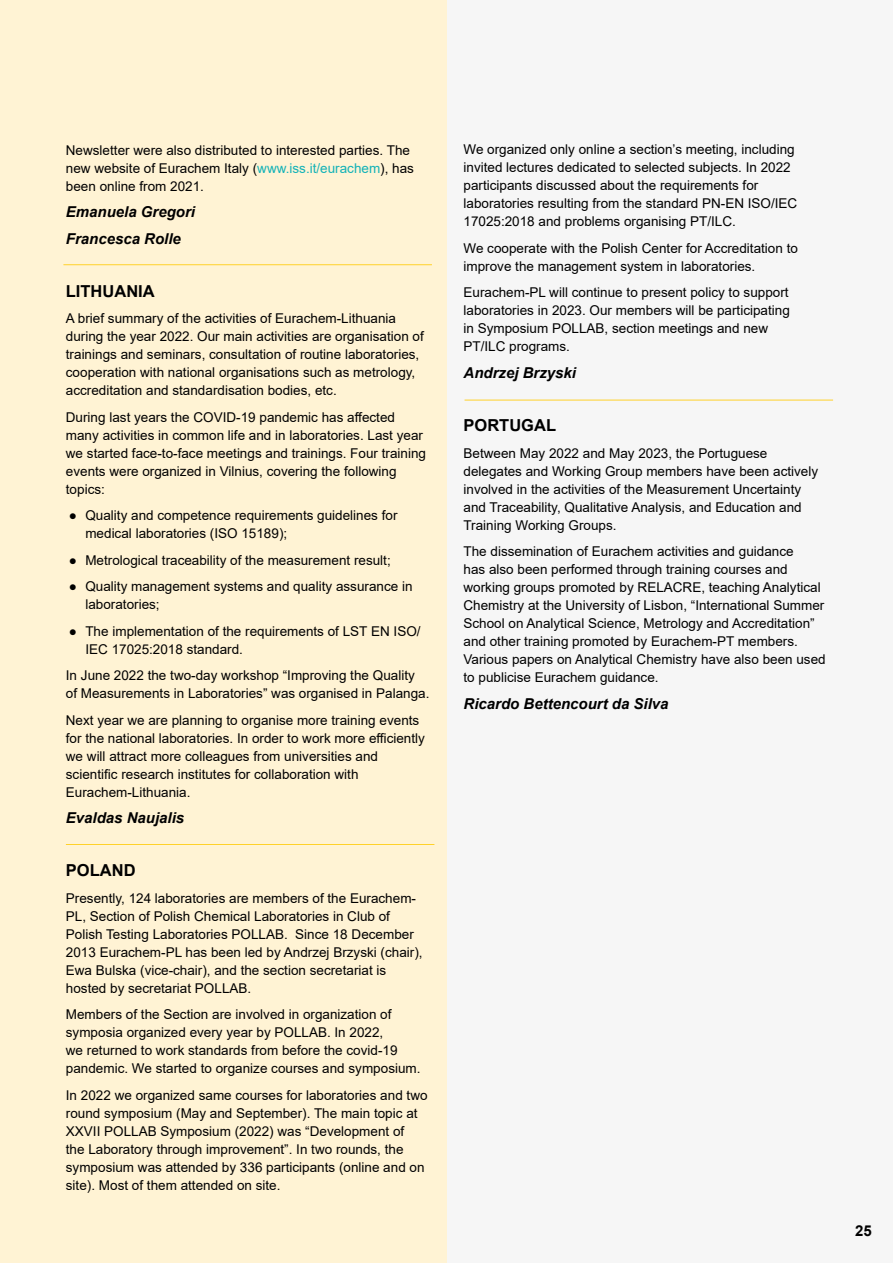
<style>
.page{position:relative;width:893px;height:1263px;background:#f6f6f6}
.page>*{position:absolute;margin:0;border:0;box-sizing:border-box;transform-origin:0 0}
.t1{font:700 16.5px "Arial";color:#000}
.t2{font:italic 700 15px/26.5px "Arial";color:#000}
.t3{font:700 15px "Arial";color:#000}
.t4{font:13.5px/18px "Arial";color:#000}
.s1{color:#13b2b7}
</style>
<div class="page">
<div style="left:0;top:0;width:446px;height:1263px;background:#fff3d4"></div>
<hr style="left:66px;top:844px;width:368px;height:1px;background:#ffd12a">
<hr style="left:63px;top:264px;width:369px;height:1px;background:#ffd12a">
<hr style="left:465px;top:400px;width:368px;height:1px;background:#ffd12a">
<p class="t4" style="left:66px;top:141px;width:350px">Newsletter were also distributed to interested parties. The new website of Eurachem Italy (<span class="s1">www.iss.it/eurachem</span>), has been online from 2021.</p>
<p class="t2" style="left:66px;top:199px;width:131px">Emanuela Gregori<br>Francesca Rolle</p>
<p class="t1" style="left:66px;top:279px;width:90px">LITHUANIA</p>
<p class="t4" style="left:66px;top:309px;width:359px">A brief summary of the activities of Eurachem-Lithuania during the year 2022. Our main activities are organisation of trainings and seminars, consultation of routine laboratories, cooperation with national organisations such as metrology, accreditation and standardisation bodies, etc.</p>
<p class="t4" style="left:66px;top:408px;width:362px">During last years the COVID-19 pandemic has affected many activities in common life and in laboratories. Last year we started face-to-face meetings and trainings. Four training events were organized in Vilnius, covering the following topics:</p>
<p class="t4" style="left:85px;top:506px;width:314px;text-indent:-16px">● Quality and competence requirements guidelines for medical laboratories (ISO 15189);</p>
<p class="t4" style="left:69px;top:551px;width:323px">● Metrological traceability of the measurement result;</p>
<p class="t4" style="left:85px;top:577px;width:329px;text-indent:-16px">● Quality management systems and quality assurance in laboratories;</p>
<p class="t4" style="left:85px;top:622px;width:337px;text-indent:-16px">● The implementation of the requirements of LST EN ISO/<br>IEC 17025:2018 standard.</p>
<p class="t4" style="left:66px;top:666px;width:365px">In June 2022 the two-day workshop “Improving the Quality of Measurements in Laboratories” was organised in Palanga.</p>
<p class="t4" style="left:66px;top:711px;width:361px">Next year we are planning to organise more training events for the national laboratories. In order to work more efficiently we will attract more colleagues from universities and scientific research institutes for collaboration with Eurachem-Lithuania.</p>
<p class="t2" style="left:66px;top:805px;width:120px">Evaldas Naujalis</p>
<p class="t1" style="left:66px;top:859px;width:71px">POLAND</p>
<p class="t4" style="left:66px;top:889px;width:358px">Presently, 124 laboratories are members of the Eurachem-PL, Section of Polish Chemical Laboratories in Club of Polish Testing Laboratories POLLAB. Since 18 December 2013 Eurachem-PL has been led by Andrzej Brzyski (chair), Ewa Bulska (vice-chair), and the section secretariat is hosted by secretariat POLLAB.</p>
<p class="t4" style="left:66px;top:1005px;width:356px">Members of the Section are involved in organization of symposia organized every year by POLLAB. In 2022,<br>we returned to work standards from before the covid-19 pandemic. We started to organize courses and symposium.</p>
<p class="t4" style="left:66px;top:1086px;width:363px">In 2022 we organized same courses for laboratories and two round symposium (May and September). The main topic at XXVII POLLAB Symposium (2022) was “Development of<br>the Laboratory through improvement”. In two rounds, the symposium was attended by 336 participants (online and on site). Most of them attended on site.</p>
<p class="t4" style="left:463px;top:141px;width:335px">We organized only online a section’s meeting, including invited lectures dedicated to selected subjects. In 2022 participants discussed about the requirements for laboratories resulting from the standard PN-EN ISO/IEC 17025:2018 and problems organising PT/ILC.</p>
<p class="t4" style="left:463px;top:239px;width:336px">We cooperate with the Polish Center for Accreditation to improve the management system in laboratories.</p>
<p class="t4" style="left:463px;top:284px;width:328px">Eurachem-PL will continue to present policy to support laboratories in 2023. Our members will be participating in Symposium POLLAB, section meetings and new PT/ILC programs.</p>
<p class="t2" style="left:463px;top:360px;width:114px">Andrzej Brzyski</p>
<p class="t1" style="left:463px;top:414px;width:94px">PORTUGAL</p>
<p class="t4" style="left:463px;top:444px;width:356px">Between May 2022 and May 2023, the Portuguese delegates and Working Group members have been actively involved in the activities of the Measurement Uncertainty and Traceability, Qualitative Analysis, and Education and Training Working Groups.</p>
<p class="t4" style="left:463px;top:542px;width:364px">The dissemination of Eurachem activities and guidance<br>has also been performed through training courses and working groups promoted by RELACRE, teaching Analytical Chemistry at the University of Lisbon, “International Summer School on Analytical Science, Metrology and Accreditation” and other training promoted by Eurachem-PT members.<br>Various papers on Analytical Chemistry have also been used to publicise Eurachem guidance.</p>
<p class="t2" style="left:463px;top:690px;width:207px">Ricardo Bettencourt da Silva</p>
<p class="t3" style="left:855px;top:1220px;width:18px">25</p>
</div>
